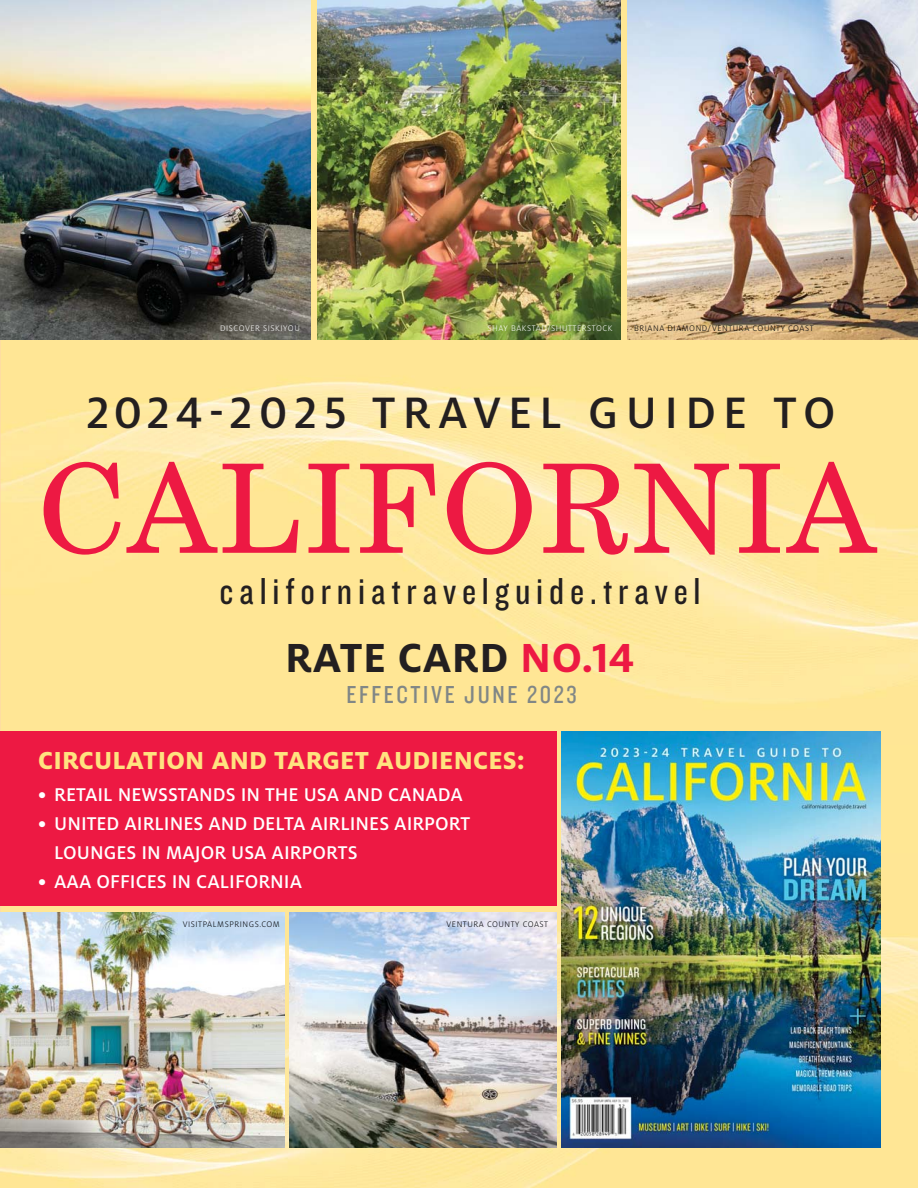
<style>
.page{position:relative;width:918px;height:1188px;background:#fff}
.page>*{position:absolute;margin:0;border:0;box-sizing:border-box;transform-origin:0 0}
.t1{font:123.45px "New Century Schlbk";letter-spacing:.02em;color:#ed1943}
.t2{font:500 48.75px "Milo OT";letter-spacing:.145em;color:#231f20}
.t3{font:700 45px "Milo OT";letter-spacing:.01em;color:#231f20}
.t4{font:39px "Knockout 29 Junior Ltweight";letter-spacing:.15em;color:#231f20}
.t5{font:800 27.3px "Milo OT";letter-spacing:.01em;color:#ffe380}
.t6{font:25.5px "Knockout 29 Junior Ltweight";letter-spacing:.105em;color:#818786}
.t7{font:500 20.4px/28.8px "Milo OT";color:#fff}
.t8{font:300 9px "Milo OT";letter-spacing:.06em;color:#010205}
.t9{font:300 9px "Milo OT";letter-spacing:.06em;color:#fff}
.s1{color:#ed1943}
</style>
<div class="page">
<img style="left:0;top:853px;width:918px;height:335px">
<img style="left:0;top:318px;width:918px;height:426px">
<img style="left:317px;top:0;width:304px;height:339px">
<img style="left:0;top:0;width:310px;height:340px">
<img style="left:628px;top:0;width:290px;height:339px">
<img style="left:0;top:913px;width:285px;height:235px">
<img style="left:290px;top:913px;width:266px;height:235px">
<div style="left:0;top:731px;width:556px;height:175px;background:#ed1943"></div>
<img style="left:561px;top:731px;width:320px;height:417px">
<p class="t9" style="left:220px;top:323px;width:81px">DISCOVER SISKIYOU</p>
<p class="t9" style="left:488px;top:323px;width:127px">SHAY BAKSTAD/SHUTTERSTOCK</p>
<p class="t8" style="left:634px;top:323px;width:181px">BRIANA DIAMOND/VENTURA COUNTY COAST</p>
<h2 class="t2" style="left:86px;top:382px;width:751px">2024-2025 TRAVEL GUIDE TO</h2>
<h1 class="t1" style="left:38px;top:464px;width:840px">CALIFORNIA</h1>
<h3 class="t4" style="left:220px;top:577px;width:483px">californiatravelguide.travel</h3>
<h3 class="t3" style="left:285px;top:639px;width:351px">RATE CARD <span class="s1">NO.14</span></h3>
<p class="t6" style="left:347px;top:685px;width:232px">EFFECTIVE JUNE 2023</p>
<h3 class="t5" style="left:38px;top:744px;width:488px">CIRCULATION AND TARGET AUDIENCES:</h3>
<p class="t7" style="left:38px;top:780px;width:426px">• RETAIL NEWSSTANDS IN THE USA AND CANADA</p>
<p class="t7" style="left:54px;top:809px;width:418px;text-indent:-16px">• UNITED AIRLINES AND DELTA AIRLINES AIRPORT<br>LOUNGES IN MAJOR USA AIRPORTS</p>
<p class="t7" style="left:38px;top:866px;width:266px">• AAA OFFICES IN CALIFORNIA</p>
<p class="t8" style="left:183px;top:919px;width:99px">VISITPALMSPRINGS.COM</p>
<p class="t8" style="left:447px;top:919px;width:103px">VENTURA COUNTY COAST</p>
</div>
